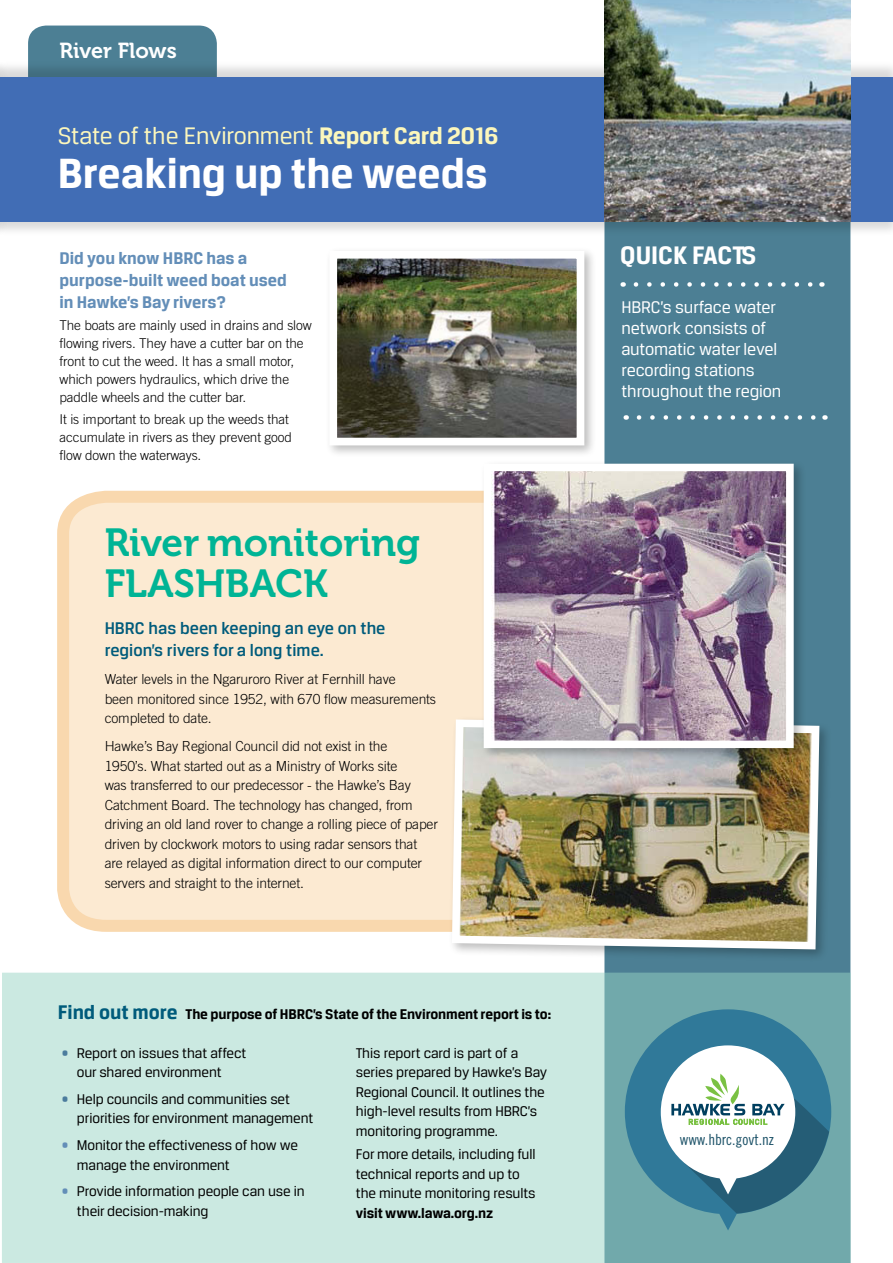
<style>
.page{position:relative;width:893px;height:1263px;background:#fff}
.page>*{position:absolute;margin:0;border:0;box-sizing:border-box;transform-origin:0 0}
.t1{font:700 45px "Breuer Text";color:#fff}
.t2{font:39px/41.2px "Museo 700";color:#00b495}
.t3{font:700 27px "Breuer Text";color:#fff}
.t4{font:25.5px "Breuer Text";letter-spacing:-.01em;color:#fcf7bc}
.t5{font:21.6px "Museo 700";color:#fff}
.t6{font:18px/21px "Breuer Text";letter-spacing:-.01em;color:#fff}
.t7{font:700 18px/21.6px "Breuer Text";color:#638eb8}
.t8{font:500 18px/22.5px "Breuer Text";color:#005b7b}
.t9{font:15.3px "Trade Gothic Cond Eighteen";color:#1b5167}
.t10{font:15px/19.5px "Breuer Text";letter-spacing:-.01em;color:#000}
.t11{font:700 15px "Breuer Text";letter-spacing:-.01em;color:#000}
.t12{font:300 13.8px/19.5px "Trade Gothic LT Maori";letter-spacing:-.01em;color:#000}
.t13{font:300 13.5px/18px "Trade Gothic LT Maori";letter-spacing:-.01em;color:#000}
.s1{font-weight:700}
.s2{font-size:21px;color:#005b7b}
.s3{color:#4b7c9d}
.s4{color:#638eb8}
</style>
<div class="page">
<div style="left:604px;top:237px;width:246px;height:736px;background:#4c7f94"></div>
<div style="left:28px;top:26px;width:189px;height:34px;background:#4c7f94"></div>
<div style="left:0;top:60px;width:893px;height:90px;background:#000;opacity:.15"></div>
<div style="left:0;top:158px;width:893px;height:79px;background:#000;opacity:.15"></div>
<div style="left:0;top:59px;width:8px;height:90px;background:#000;opacity:.15"></div>
<div style="left:0;top:158px;width:8px;height:79px;background:#000;opacity:.15"></div>
<div style="left:0;top:77px;width:893px;height:144px;background:#416db5"></div>
<svg style="left:57px;top:490px;width:423px;height:442px;background:#fbe8cf"></svg>
<svg style="left:2px;top:973px;width:849px;height:290px;background:#bfe0da"></svg>
<svg style="left:636px;top:282px;width:179px;height:5px"></svg>
<img style="left:604px;top:0;width:247px;height:221px">
<svg style="left:625px;top:1009px;width:206px;height:221px;background:#5393a2"></svg>
<svg style="left:661px;top:1045px;width:168px;height:168px"></svg>
<svg style="left:639px;top:415px;width:179px;height:5px"></svg>
<div style="left:326px;top:247px;width:271px;height:211px;background:#000;opacity:.26"></div>
<img style="left:338px;top:260px;width:237px;height:176px">
<div style="left:329px;top:251px;width:255px;height:194px;border:8px solid #fff"></div>
<div style="left:448px;top:715px;width:384px;height:247px;background:#000;opacity:.26"></div>
<img style="left:448px;top:716px;width:375px;height:237px">
<div style="left:480px;top:459px;width:326px;height:301px;background:#000;opacity:.26"></div>
<img style="left:493px;top:473px;width:292px;height:266px">
<div style="left:484px;top:464px;width:310px;height:284px;border:8px solid #fff"></div>
<h3 class="t5" style="left:60px;top:39px;width:119px">River Flows</h3>
<h3 class="t4" style="left:58px;top:122px;width:442px">State of the Environment <span class="s1">Report Card 2016</span></h3>
<h1 class="t1" style="left:58px;top:149px;width:431px">Breaking up the weeds</h1>
<h3 class="t7" style="left:60px;top:248px;width:229px">Did you know HBRC has a purpose-built weed boat used in Hawke’s Bay rivers?</h3>
<p class="t13" style="left:60px;top:316px;width:254px">The boats are mainly used in drains and slow flowing rivers. They have a cutter bar on the front to cut the weed. It has a small motor, which powers hydraulics, which drive the paddle wheels and the cutter bar.</p>
<p class="t13" style="left:60px;top:410px;width:234px">It is important to break up the weeds that accumulate in rivers as they prevent good flow down the waterways.</p>
<h2 class="t2" style="left:105px;top:522px;width:317px">River monitoring<br>FLASHBACK</h2>
<h3 class="t8" style="left:105px;top:616px;width:282px">HBRC has been keeping an eye on the region’s rivers for a long time.</h3>
<p class="t12" style="left:105px;top:669px;width:333px">Water levels in the Ngaruroro River at Fernhill have<br>been monitored since 1952, with 670 flow measurements completed to date.</p>
<p class="t12" style="left:105px;top:736px;width:335px">Hawke’s Bay Regional Council did not exist in the<br>1950’s. What started out as a Ministry of Works site<br>was transferred to our predecessor - the Hawke’s Bay Catchment Board. The technology has changed, from driving an old land rover to change a rolling piece of paper driven by clockwork motors to using radar sensors that are relayed as digital information direct to our computer servers and straight to the internet.</p>
<p class="t11" style="left:58px;top:1005px;width:495px"><span class="s2">Find out more</span> The purpose of HBRC’s State of the Environment report is to:</p>
<p class="t10" style="left:356px;top:1043px;width:193px">This report card is part of a series prepared by Hawke’s Bay<br>Regional Council. It outlines the high-level results from HBRC’s monitoring programme.</p>
<p class="t10" style="left:356px;top:1144px;width:181px">For more details, including full technical reports and up to the minute monitoring results</p>
<p class="t11" style="left:356px;top:1205px;width:139px">visit www.lawa.org.nz</p>
<p class="t10" style="left:77px;top:1043px;width:171px;text-indent:-15px"><span class="s3">•</span> Report on issues that affect our shared environment</p>
<p class="t10" style="left:77px;top:1089px;width:238px;text-indent:-15px"><span class="s3">•</span> Help councils and communities set priorities for environment management</p>
<p class="t10" style="left:77px;top:1135px;width:223px;text-indent:-15px"><span class="s4">•</span> Monitor the effectiveness of how we manage the environment</p>
<p class="t10" style="left:77px;top:1181px;width:229px;text-indent:-15px"><span class="s4">•</span> Provide information people can use in their decision-making</p>
<h3 class="t3" style="left:620px;top:240px;width:138px">QUICK FACTS</h3>
<h3 class="t6" style="left:621px;top:296px;width:162px">HBRC’s surface water network consists of automatic water level recording stations throughout the region</h3>
<p class="t9" style="left:680px;top:1131px;width:96px">www.hbrc.govt.nz</p>
</div>
